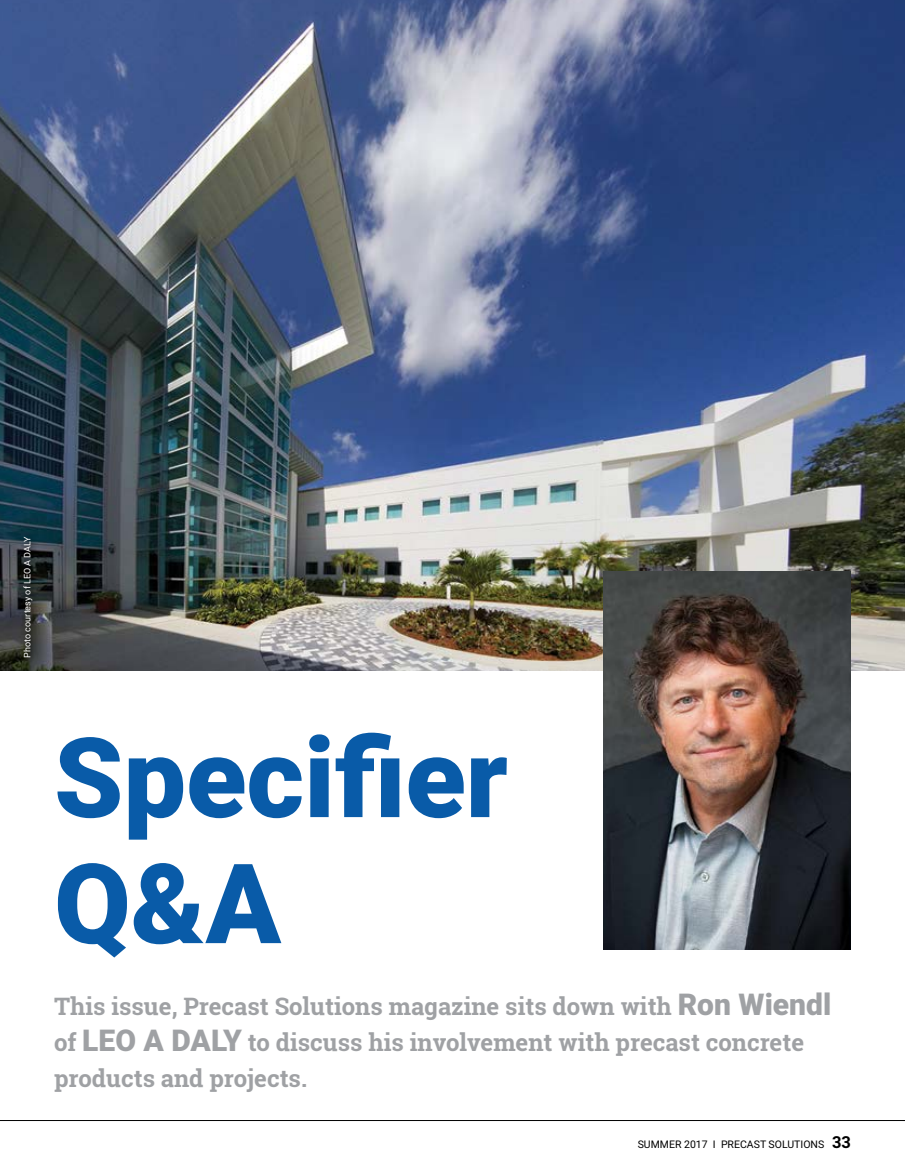
<style>
.page{position:relative;width:905px;height:1175px;background:#fff}
.page>*{position:absolute;margin:0;border:0;box-sizing:border-box;transform-origin:0 0}
.t1{font:900 111px/126px "Roboto";color:#095ba8}
.t2{font:700 24px/36px "Roboto Slab";color:#9fa1a4}
.t3{font:10.5px "Roboto";color:#000}
.t4{font:9px "Roboto";color:#fff}
.s1{font-family:"Roboto";font-weight:900;font-size:30px}
.s2{font-weight:700;font-size:16.5px}
</style>
<div class="page">
<hr style="left:0;top:1120px;width:904px;height:1px;background:#000">
<img style="left:0;top:0;width:904px;height:670px">
<img style="left:603px;top:572px;width:247px;height:378px">
<svg style="left:18px;top:532px;width:21px;height:132px;background:#272d2c"></svg>
<p class="t4" style="left:21px;top:657px;width:122px;rotate:-90deg">Photo courtesy of LEO A DALY</p>
<h1 class="t1" style="left:54px;top:710px;width:455px">Specifier<br>Q&amp;A</h1>
<p class="t2" style="left:54px;top:988px;width:778px">This issue, Precast Solutions magazine sits down with <span class="s1">Ron Wiendl </span>of <span class="s1">LEO A DALY</span> to discuss his involvement with precast concrete products and projects.</p>
<p class="t3" style="left:637px;top:1137px;width:215px">SUMMER 2017 I PRECAST SOLUTIONS <span class="s2">33</span></p>
</div>
